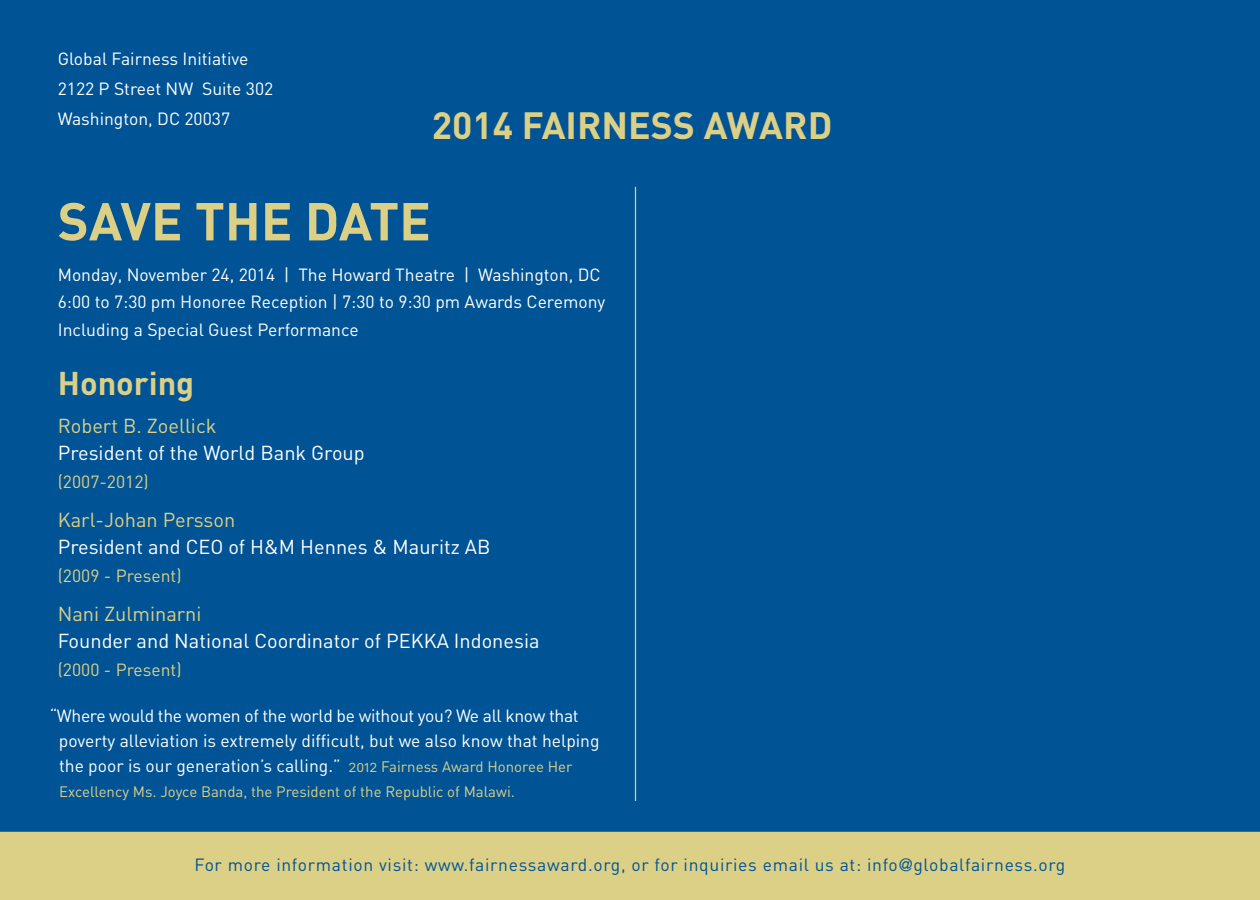
<style>
.page{position:relative;width:1260px;height:900px;background:#fff}
.page>*{position:absolute;margin:0;border:0;box-sizing:border-box;transform-origin:0 0}
.t1{font:700 52.5px "DIN";color:#dcd086}
.t2{font:700 37.5px "DIN";color:#dcd086}
.t3{font:700 32.5px "DIN";color:#dcd086}
.t4{font:20px "DIN";color:#fff}
.t5{font:20px "DIN";color:#dcd086}
.t6{font:17.5px/27.5px "DIN";color:#fff}
.t7{font:17.5px/25px "DIN Regular Alternate";color:#fff}
.t8{font:17.5px "DIN";letter-spacing:.04em;color:#005395}
.t9{font:17.5px "DIN";color:#dcd086}
.t10{font:15px "DIN Regular Alternate";color:#dcd086}
.s1{font-size:15px;color:#dcd086}
.s2{font-family:"Meta"}
</style>
<div class="page">
<div style="left:0;top:0;width:1260px;height:832px;background:#005395"></div>
<div style="left:0;top:832px;width:1260px;height:68px;background:#dcd086"></div>
<hr style="left:635px;top:187px;width:1px;height:614px;background:#dcd086">
<p class="t6" style="left:58px;top:43px;width:217px;line-height:30px">Global Fairness Initiative<br>2122 P Street NW Suite 302<br>Washington, DC 20037</p>
<h2 class="t2" style="left:432px;top:101px;width:402px">2014 FAIRNESS AWARD</h2>
<h1 class="t1" style="left:58px;top:187px;width:375px">SAVE THE DATE</h1>
<p class="t6" style="left:58px;top:260px;width:549px">Monday, November 24, 2014 | The Howard Theatre | Washington, DC<br>6:00 to 7:30 pm Honoree Reception | 7:30 to 9:30 pm Awards Ceremony<br>Including a Special Guest Performance</p>
<h3 class="t3" style="left:58px;top:362px;width:138px">Honoring</h3>
<p class="t5" style="left:58px;top:413px;width:160px">Robert B. Zoellick</p>
<p class="t4" style="left:58px;top:440px;width:309px">President of the World Bank Group</p>
<p class="t9" style="left:58px;top:470px;width:92px">(2007-2012)</p>
<p class="t5" style="left:58px;top:507px;width:179px">Karl-Johan Persson</p>
<p class="t4" style="left:58px;top:534px;width:434px">President and CEO of H&amp;M Hennes &amp; Mauritz AB</p>
<p class="t9" style="left:58px;top:564px;width:125px">(2009 - Present)</p>
<p class="t5" style="left:58px;top:601px;width:145px">Nani Zulminarni</p>
<p class="t4" style="left:58px;top:628px;width:483px">Founder and National Coordinator of PEKKA Indonesia</p>
<p class="t9" style="left:58px;top:658px;width:125px">(2000 - Present)</p>
<p class="t7" style="left:59px;top:702px;width:542px;text-indent:-9px">“Where would the women of the world be without you? We all know that poverty alleviation is extremely difficult, but we also know that helping the poor is our generation’s calling.” <span class="s1">2012 Fairness Award Honoree Her</span></p>
<p class="t10" style="left:59px;top:782px;width:457px">Excellency Ms. Joyce Banda, the President of the Republic of Malawi.</p>
<p class="t8" style="left:195px;top:853px;width:872px">For more information visit: www.fairnessaward.org, or for inquiries email us at: info<span class="s2">@</span>globalfairness.org</p>
</div>
